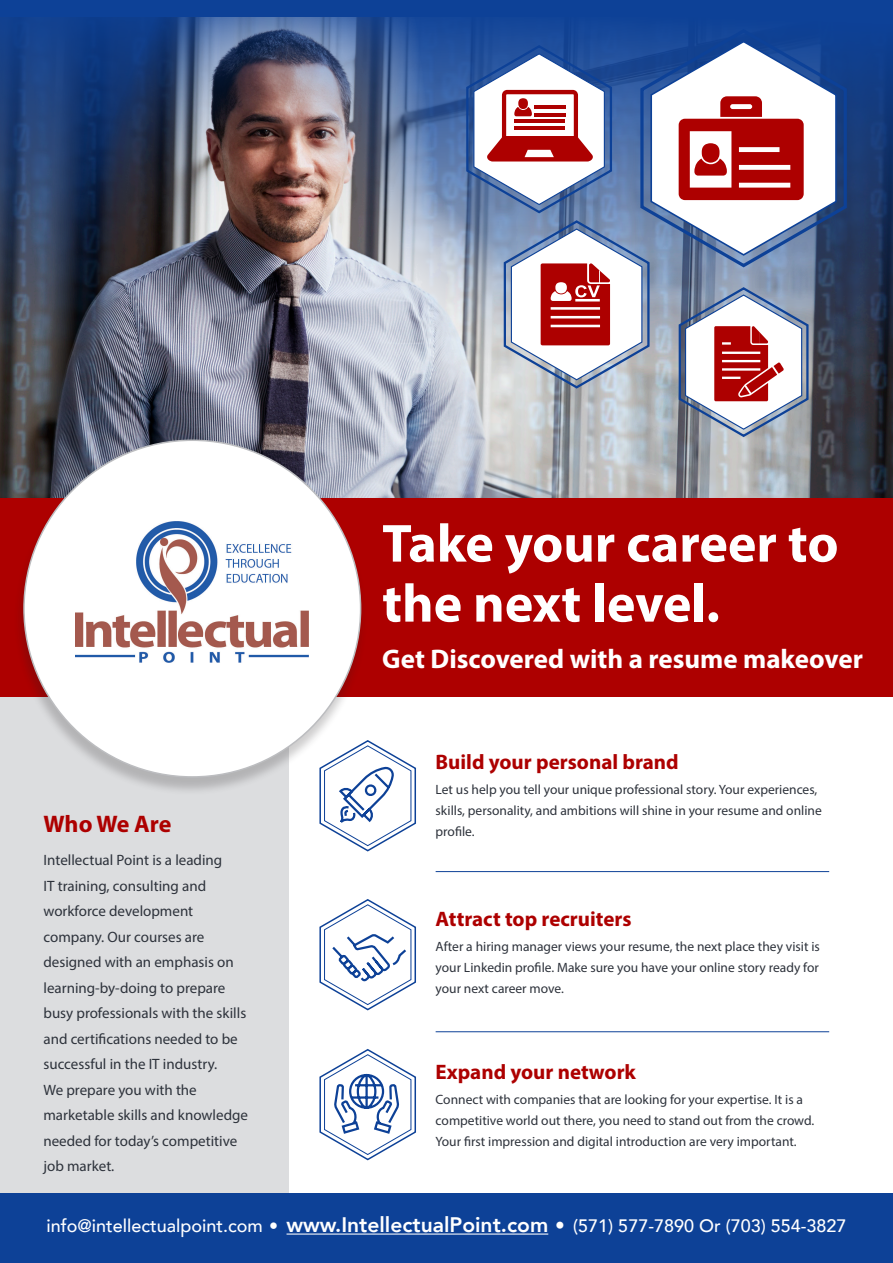
<style>
.page{position:relative;width:893px;height:1263px;background:#fff}
.page>*{position:absolute;margin:0;border:0;box-sizing:border-box;transform-origin:0 0}
.T4{font:700 54px/60px "Myriad Pro";color:#fff}
.T4-2{font:700 27px "Myriad Pro";color:#fff}
.T4-3{font:700 24px "Myriad Pro";letter-spacing:-.01em;color:#ad0000}
.t1{font:700 21px "Myriad Pro";color:#ad0000}
.t2{font:500 18px "Avenir";color:#fff}
.t3{font:15px/25.5px "Myriad Pro";color:#2d323b}
.t4{font:13.5px/21px "Myriad Pro";color:#2d323b}
.s1{font-weight:800;font-size:21px}
.s2{font-size:19.5px}
</style>
<div class="page">
<img style="left:0;top:383px;width:893px;height:115px">
<svg style="left:0;top:16px;width:893px;height:367px;background:#1e3a69"></svg>
<img style="left:23px;top:16px;width:554px;height:482px">
<div style="left:0;top:697px;width:288px;height:497px;background:#dcdddf"></div>
<div style="left:0;top:498px;width:893px;height:199px;background:#ad0000"></div>
<hr style="left:436px;top:871px;width:393px;height:1px;background:#0d4197">
<hr style="left:436px;top:1031px;width:393px;height:1px;background:#0d4197">
<div style="left:0;top:1194px;width:893px;height:69px;background:#0d4197"></div>
<svg style="left:319px;top:1049px;width:97px;height:112px"></svg>
<svg style="left:319px;top:740px;width:97px;height:112px"></svg>
<svg style="left:319px;top:899px;width:97px;height:112px"></svg>
<hr style="left:287px;top:1233px;width:261px;height:1px;background:#fff">
<div style="left:14px;top:442px;width:354px;height:354px;background:#231f20;opacity:.22"></div>
<div style="left:24px;top:440px;width:337px;height:337px;background:#fff;border-radius:50%"></div>
<img style="left:76px;top:521px;width:233px;height:141px">
<div style="left:0;top:0;width:893px;height:16px;background:#0d4197"></div>
<svg style="left:638px;top:27px;width:210px;height:242px;background:#144089"></svg>
<svg style="left:464px;top:40px;width:374px;height:398px"></svg>
<p class="T4" style="left:382px;top:512px;width:458px">Take your career to the next level.</p>
<p class="T4-3" style="left:43px;top:808px;width:130px">Who We Are</p>
<p class="t3" style="left:43px;top:847px;width:204px">Intellectual Point is a leading<br>IT training, consulting and workforce development company. Our courses are designed with an emphasis on learning-by-doing to prepare busy professionals with the skills and certifications needed to be successful in the IT industry.</p>
<p class="t3" style="left:43px;top:1076px;width:206px">We prepare you with the marketable skills and knowledge needed for today’s competitive job market.</p>
<p class="T4-2" style="left:382px;top:641px;width:482px">Get Discovered with a resume makeover</p>
<p class="t1" style="left:436px;top:748px;width:245px">Build your personal brand</p>
<p class="t4" style="left:436px;top:778px;width:388px">Let us help you tell your unique professional story. Your experiences, skills, personality, and ambitions will shine in your resume and online profile.</p>
<p class="t1" style="left:436px;top:905px;width:197px">Attract top recruiters</p>
<p class="t4" style="left:436px;top:936px;width:386px;text-align:justify">After a hiring manager views your resume, the next place they visit is your Linkedin profile. Make sure you have your online story ready for your next career move.</p>
<p class="t1" style="left:436px;top:1058px;width:202px">Expand your network</p>
<p class="t4" style="left:436px;top:1088px;width:380px">Connect with companies that are looking for your expertise. It is a competitive world out there, you need to stand out from the crowd.<br>Your first impression and digital introduction are very important.</p>
<p class="t2" style="left:46px;top:1211px;width:801px">info@intellectualpoint.com • <span class="s1">www.IntellectualPoint.com</span> <span class="s2">•</span> (571) 577-7890 Or (703) 554-3827</p>
</div>
